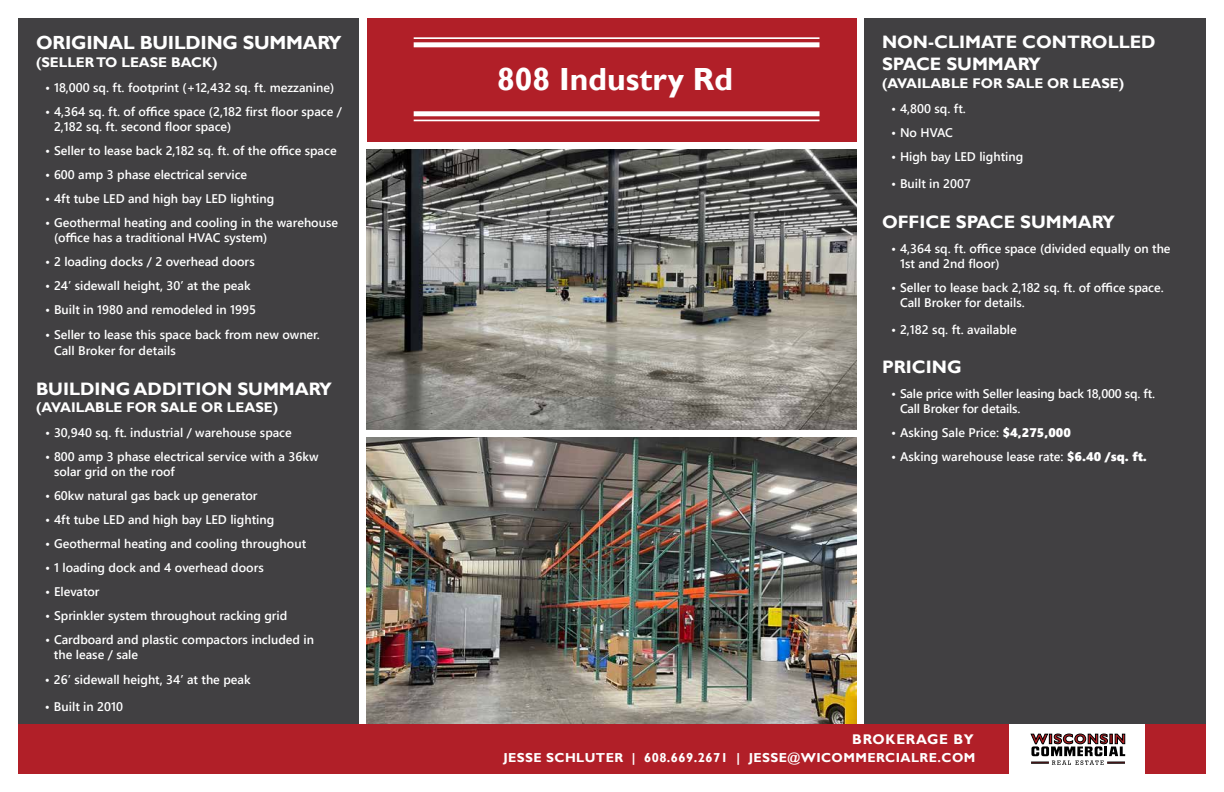
<style>
.page{position:relative;width:1224px;height:792px;background:#fff}
.page>*{position:absolute;margin:0;border:0;box-sizing:border-box;transform-origin:0 0}
.t1{font:700 32px "Gill Sans";color:#fff}
.t2{font:700 19px "Gill Sans";letter-spacing:-.01em;color:#fff}
.t3{font:700 18px/21.6px "Gill Sans";color:#fff}
.t4{font:700 14px "Gill Sans";color:#fff}
.t5{font:700 14px "Gill Sans";letter-spacing:.05em;color:#fff}
.t6{font:700 13px "Gill Sans";letter-spacing:.035em;color:#fff}
.t7{font:600 12.5px/15px "Segoe UI";color:#fff}
.s1{font-family:"Segoe UI Black";font-weight:400}
</style>
<div class="page">
<div style="left:18px;top:18px;width:342px;height:738px;background:#414042"></div>
<div style="left:864px;top:18px;width:342px;height:726px;background:#414042"></div>
<img style="left:366px;top:149px;width:491px;height:576px">
<div style="left:359px;top:18px;width:7px;height:707px;background:#fff"></div>
<div style="left:361px;top:430px;width:501px;height:7px;background:#fff"></div>
<div style="left:367px;top:18px;width:496px;height:127px;background:#b11f28"></div>
<hr style="left:414px;top:37px;width:405px;height:2px;background:#fff">
<div style="left:414px;top:42px;width:405px;height:5px;background:#fff"></div>
<hr style="left:414px;top:120px;width:405px;height:1px;background:#fff">
<div style="left:414px;top:111px;width:405px;height:5px;background:#fff"></div>
<div style="left:364px;top:142px;width:500px;height:7px;background:#fff"></div>
<div style="left:857px;top:18px;width:7px;height:707px;background:#fff"></div>
<div style="left:18px;top:725px;width:1188px;height:49px;background:#b11f28"></div>
<div style="left:1009px;top:724px;width:136px;height:68px;background:#fff"></div>
<svg style="left:1031px;top:734px;width:94px;height:31px"></svg>
<h2 class="t2" style="left:36px;top:31px;width:307px">ORIGINAL BUILDING SUMMARY</h2>
<p class="t4" style="left:36px;top:54px;width:183px">(SELLER TO LEASE BACK)</p>
<p class="t7" style="left:45px;top:79px;width:291px">• 18,000 sq. ft. footprint (+12,432 sq. ft. mezzanine)</p>
<p class="t7" style="left:54px;top:103px;width:289px;text-indent:-9px">• 4,364 sq. ft. of office space (2,182 first floor space /<br>2,182 sq. ft. second floor space)</p>
<p class="t7" style="left:45px;top:142px;width:293px">• Seller to lease back 2,182 sq. ft. of the office space</p>
<p class="t7" style="left:45px;top:166px;width:204px">• 600 amp 3 phase electrical service</p>
<p class="t7" style="left:45px;top:190px;width:231px">• 4ft tube LED and high bay LED lighting</p>
<p class="t7" style="left:54px;top:214px;width:286px;text-indent:-9px">• Geothermal heating and cooling in the warehouse (office has a traditional HVAC system)</p>
<p class="t7" style="left:45px;top:253px;width:211px">• 2 loading docks / 2 overhead doors</p>
<p class="t7" style="left:45px;top:277px;width:207px">• 24’ sidewall height, 30’ at the peak</p>
<p class="t7" style="left:45px;top:301px;width:213px">• Built in 1980 and remodeled in 1995</p>
<p class="t7" style="left:54px;top:326px;width:267px;line-height:16px;text-indent:-9px">• Seller to lease this space back from new owner.<br>Call Broker for details</p>
<h3 class="t3" style="left:36px;top:378px;width:298px">BUILDING ADDITION SUMMARY</h3>
<p class="t4" style="left:36px;top:398px;width:244px">(AVAILABLE FOR SALE OR LEASE)</p>
<p class="t7" style="left:45px;top:424px;width:248px">• 30,940 sq. ft. industrial / warehouse space</p>
<p class="t7" style="left:54px;top:448px;width:266px;text-indent:-9px">• 800 amp 3 phase electrical service with a 36kw solar grid on the roof</p>
<p class="t7" style="left:45px;top:487px;width:214px">• 60kw natural gas back up generator</p>
<p class="t7" style="left:45px;top:511px;width:231px">• 4ft tube LED and high bay LED lighting</p>
<p class="t7" style="left:45px;top:535px;width:263px">• Geothermal heating and cooling throughout</p>
<p class="t7" style="left:45px;top:559px;width:220px">• 1 loading dock and 4 overhead doors</p>
<p class="t7" style="left:45px;top:583px;width:56px">• Elevator</p>
<p class="t7" style="left:45px;top:607px;width:244px">• Sprinkler system throughout racking grid</p>
<p class="t7" style="left:54px;top:631px;width:262px;text-indent:-9px">• Cardboard and plastic compactors included in the lease / sale</p>
<p class="t7" style="left:45px;top:671px;width:207px">• 26’ sidewall height, 34’ at the peak</p>
<p class="t7" style="left:45px;top:698px;width:80px">• Built in 2010</p>
<h1 class="t1" style="left:497px;top:60px;width:237px">808 Industry Rd</h1>
<h3 class="t3" style="left:882px;top:32px;width:275px">NON-CLIMATE CONTROLLED<br>SPACE SUMMARY</h3>
<p class="t4" style="left:882px;top:75px;width:244px">(AVAILABLE FOR SALE OR LEASE)</p>
<p class="t7" style="left:891px;top:100px;width:76px">• 4,800 sq. ft.</p>
<p class="t7" style="left:891px;top:124px;width:63px">• No HVAC</p>
<p class="t7" style="left:891px;top:148px;width:134px">• High bay LED lighting</p>
<p class="t7" style="left:891px;top:175px;width:81px">• Built in 2007</p>
<h3 class="t3" style="left:882px;top:211px;width:234px">OFFICE SPACE SUMMARY</h3>
<p class="t7" style="left:900px;top:240px;width:272px;text-indent:-9px">• 4,364 sq. ft. office space (divided equally on the<br>1st and 2nd floor)</p>
<p class="t7" style="left:900px;top:279px;width:265px;text-indent:-9px">• Seller to lease back 2,182 sq. ft. of office space.<br>Call Broker for details.</p>
<p class="t7" style="left:891px;top:321px;width:127px">• 2,182 sq. ft. available</p>
<h3 class="t3" style="left:882px;top:357px;width:81px">PRICING</h3>
<p class="t7" style="left:900px;top:385px;width:257px;text-indent:-9px">• Sale price with Seller leasing back 18,000 sq. ft.<br>Call Broker for details.</p>
<p class="t7" style="left:891px;top:424px;width:181px">• Asking Sale Price: <span class="s1">$4,275,000</span></p>
<p class="t7" style="left:891px;top:448px;width:257px">• Asking warehouse lease rate: <span class="s1">$6.40 /sq. ft.</span></p>
<p class="t5" style="left:852px;top:731px;width:123px">BROKERAGE BY</p>
<p class="t6" style="left:503px;top:750px;width:474px">JESSE SCHLUTER | 608.669.2671 | JESSE@WICOMMERCIALRE.COM</p>
</div>
